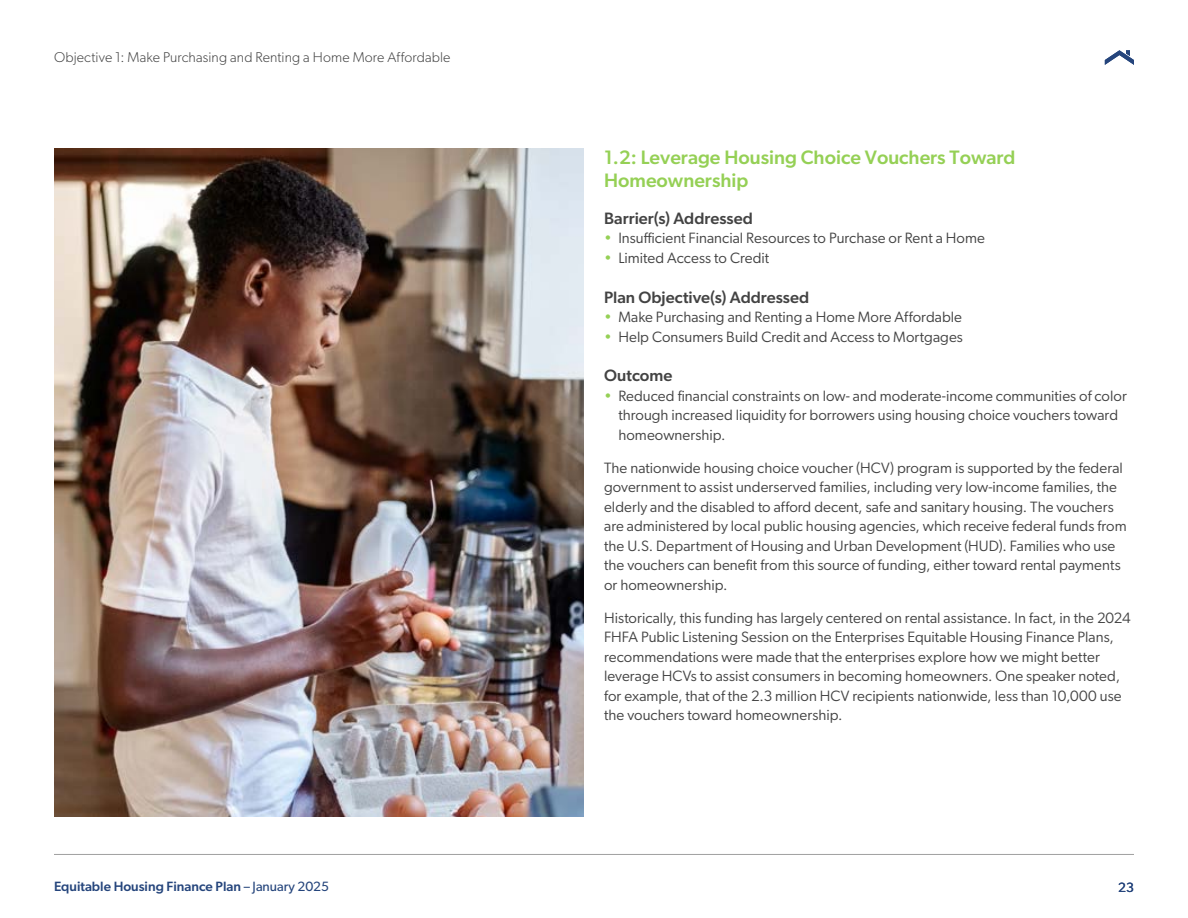
<style>
.page{position:relative;width:1188px;height:918px;background:#fff}
.page>*{position:absolute;margin:0;border:0;box-sizing:border-box;transform-origin:0 0}
.t1{font:500 19.5px/22.5px "Gibson";color:#95d055}
.t2{font:500 16.5px "Gibson";color:#434343}
.t3{font:15px/19.5px "Gibson";letter-spacing:.005em;color:#434343}
.t4{font:300 14.25px "Gibson";letter-spacing:.01em;color:#434343}
.t5{font:500 13.5px "Gibson";color:#25457c}
.t6{font:13.5px "Gibson";color:#25457c}
.s1{color:#95d055}
.s2{font-weight:400}
</style>
<div class="page">
<hr style="left:54px;top:854px;width:1080px;height:1px;background:#a0a0a0">
<svg style="left:1105px;top:50px;width:29px;height:15px"></svg>
<img style="left:55px;top:148px;width:529px;height:669px">
<p class="t4" style="left:54px;top:48px;width:398px">Objective 1: Make Purchasing and Renting a Home More Affordable</p>
<h1 class="t1" style="left:604px;top:146px;width:413px">1.2: Leverage Housing Choice Vouchers Toward<br>Homeownership</h1>
<p class="t2" style="left:604px;top:208px;width:150px">Barrier(s) Addressed</p>
<p class="t3" style="left:604px;top:228px;width:382px"><span class="s1">•</span> Insufficient Financial Resources to Purchase or Rent a Home</p>
<p class="t3" style="left:604px;top:248px;width:167px"><span class="s1">•</span> Limited Access to Credit</p>
<p class="t2" style="left:604px;top:287px;width:207px">Plan Objective(s) Addressed</p>
<p class="t3" style="left:604px;top:307px;width:359px"><span class="s1">•</span> Make Purchasing and Renting a Home More Affordable</p>
<p class="t3" style="left:604px;top:327px;width:360px"><span class="s1">•</span> Help Consumers Build Credit and Access to Mortgages</p>
<p class="t2" style="left:604px;top:366px;width:70px">Outcome</p>
<p class="t3" style="left:618px;top:386px;width:510px;text-indent:-14px"><span class="s1">•</span> Reduced financial constraints on low- and moderate-income communities of color through increased liquidity for borrowers using housing choice vouchers toward homeownership.</p>
<p class="t3" style="left:604px;top:458px;width:524px">The nationwide housing choice voucher (HCV) program is supported by the federal government to assist underserved families, including very low-income families, the elderly and the disabled to afford decent, safe and sanitary housing. The vouchers are administered by local public housing agencies, which receive federal funds from the U.S. Department of Housing and Urban Development (HUD). Families who use the vouchers can benefit from this source of funding, either toward rental payments or homeownership.</p>
<p class="t3" style="left:604px;top:608px;width:528px">Historically, this funding has largely centered on rental assistance. In fact, in the 2024<br>FHFA Public Listening Session on the Enterprises Equitable Housing Finance Plans, recommendations were made that the enterprises explore how we might better leverage HCVs to assist consumers in becoming homeowners. One speaker noted, for example, that of the 2.3 million HCV recipients nationwide, less than 10,000 use the vouchers toward homeownership.</p>
<p class="t5" style="left:54px;top:879px;width:277px">Equitable Housing Finance Plan <span class="s2">– January 2025</span></p>
<p class="t6" style="left:1118px;top:879px;width:17px">23</p>
</div>
